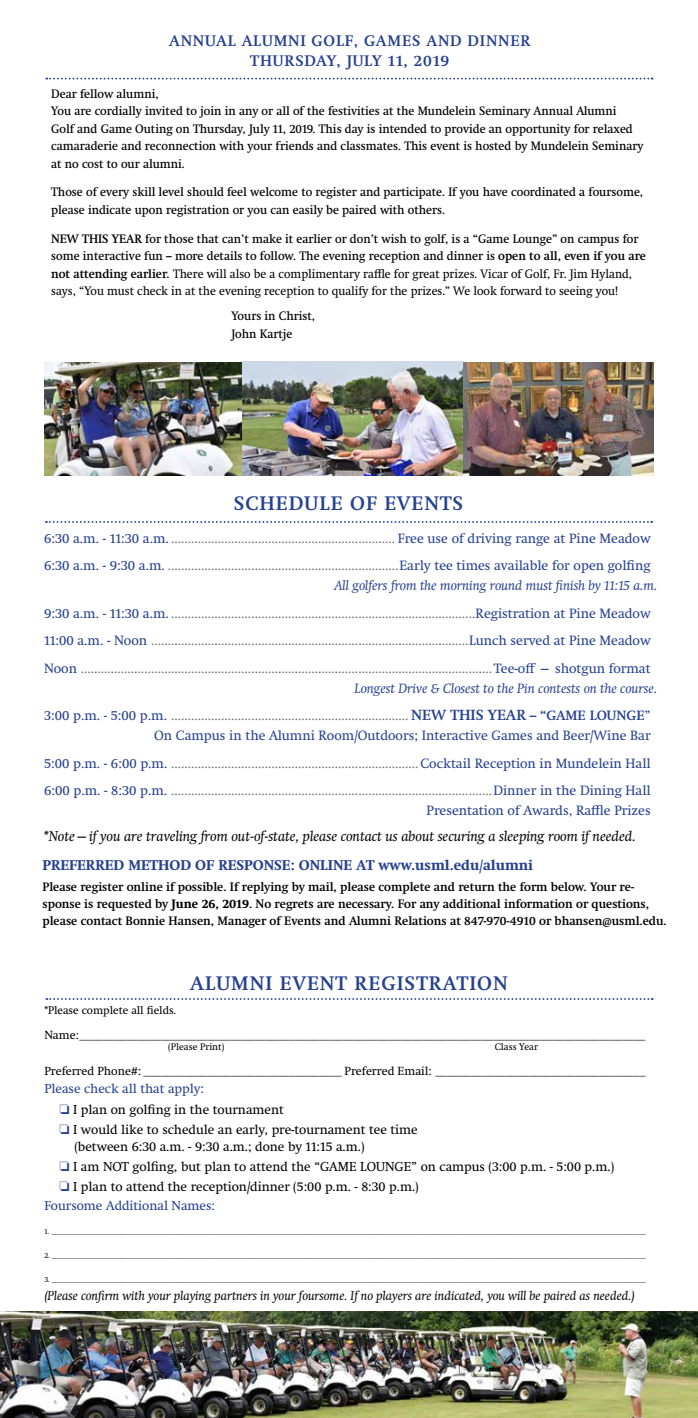
<style>
.page{position:relative;width:698px;height:1418px;background:#fff}
.page>*{position:absolute;margin:0;border:0;box-sizing:border-box;transform-origin:0 0}
.t1{font:600 20px "Swift Neue LT Pro";letter-spacing:.05em;color:#25408f}
.t2{font:600 15.62px/20.8px "Swift Neue LT Pro";letter-spacing:.05em;color:#25408f;text-align:center}
.t3{font:italic 14.5px "Swift Neue LT Pro";color:#000}
.t4{font:700 14.5px "Swift Neue LT Pro";color:#25408f}
.t5{font:13.75px/27.5px "Swift Neue LT Pro";color:#77787b}
.t6{font:13.75px "Swift Neue LT Pro";color:#25408f}
.t7{font:13.25px/16.2px "Swift Neue LT Pro";color:#000}
.t8{font:13.25px "Swift Neue LT Pro";color:#25408f}
.t9{font:italic 13px "Swift Neue LT Pro";color:#000}
.t10{font:12.5px/17.5px "Swift Neue LT Pro";color:#000;scale:.95 1}
.t11{font:12.5px/17.5px "Swift Neue LT Pro";color:#000;scale:.95 1}
.t12{font:600 12.5px/16.9px "Swift Neue LT Pro";color:#000;scale:.96 1}
.t13{font:12px "Swift Neue LT Pro";color:#000}
.t14{font:11.25px "Swift Neue LT Pro";color:#000}
.t15{font:9.75px "Swift Neue LT Pro";color:#000}
.t16{font:7.5px "Swift Neue LT Pro";color:#000}
.s1{font-weight:600}
.s2{font-style:inherit}
.s3{color:#25408f}
.s4{font-style:italic;color:#25408f}
.s5{font-weight:600;font-size:15px;color:#25408f}
.s6{font-weight:600;color:#25408f}
.s7{font-weight:700}
</style>
<div class="page">
<svg style="left:46px;top:78px;width:606px;height:1px"></svg>
<img style="left:45px;top:362px;width:197px;height:114px">
<img style="left:242px;top:362px;width:411px;height:114px">
<svg style="left:46px;top:521px;width:606px;height:2px"></svg>
<svg style="left:46px;top:998px;width:606px;height:2px"></svg>
<img style="left:0;top:1311px;width:698px;height:107px">
<p class="t2" style="left:169px;top:30px;width:363px">ANNUAL ALUMNI GOLF, GAMES AND DINNER<br>THURSDAY, JULY 11, 2019</p>
<p class="t10" style="left:51px;top:85px;width:624px">Dear fellow alumni,<br>You are cordially invited to join in any or all of the festivities at the Mundelein Seminary Annual Alumni<br>Golf and Game Outing on Thursday, July 11, 2019. This day is intended to provide an opportunity for relaxed camaraderie and reconnection with your friends and classmates. This event is hosted by Mundelein Seminary at no cost to our alumni.</p>
<p class="t10" style="left:51px;top:183px;width:624px">Those of every skill level should feel welcome to register and participate. If you have coordinated a foursome, please indicate upon registration or you can easily be paired with others.</p>
<p class="t11" style="left:51px;top:230px;width:627px"><span class="s1">NEW THIS YEAR</span> <span class="s2">for those that can’t make it earlier or don’t wish to golf, is a “Game Lounge” on campus for some interactive fun – more details to follow. The evening reception and dinner is</span> <span class="s1">open to all, even if you are not attending earlier.</span> There will also be a complimentary raffle for great prizes. Vicar of Golf, Fr. Jim Hyland, says, “You must check in at the evening reception to qualify for the prizes.” We look forward to seeing you!</p>
<p class="t10" style="left:231px;top:307px;width:90px">Yours in Christ,<br>John Kartje</p>
<h1 class="t1" style="left:234px;top:492px;width:231px">SCHEDULE OF EVENTS</h1>
<p class="t5" style="left:44px;top:524px;width:608px"><span class="s3">6:30 a.m. - 11:30 a.m.</span> ................................................................... <span class="s3">Free use of driving range at Pine Meadow<br>6:30 a.m. - 9:30 a.m.</span> .....................................................................<span class="s3">Early tee times available for open golfing</span></p>
<p class="t5" style="left:44px;top:571px;width:614px;text-indent:290px"><span class="s4">All golfers from the morning round must finish by 11:15 a.m.<br></span><span class="s3">9:30 a.m. - 11:30 a.m.</span> ...........................................................................................<span class="s3">Registration at Pine Meadow 11:00 a.m. - Noon</span> ...............................................................................................<span class="s3">Lunch served at Pine Meadow Noon</span> ...........................................................................................................................<span class="s3">Tee-off — shotgun format</span></p>
<p class="t5" style="left:44px;top:674px;width:614px;text-indent:310px"><span class="s4">Longest Drive &amp; Closest to the Pin contests on the course.<br></span><span class="s3">3:00 p.m. - 5:00 p.m.</span> ....................................................................... <span class="s5">NEW THIS YEAR</span> <span class="s6">– “GAME LOUNGE</span><span class="s3">”</span></p>
<p class="t5" style="left:44px;top:721px;width:608px;text-align:justify;text-indent:110px"><span class="s3">On Campus in the Alumni Room/Outdoors; Interactive Games and Beer/Wine Bar 5:00 p.m. - 6:00 p.m.</span> ..........................................................................<span class="s3">Cocktail Reception in Mundelein Hall 6:00 p.m. - 8:30 p.m.</span> ................................................................................................<span class="s3">Dinner in the Dining Hall</span></p>
<p class="t6" style="left:426px;top:802px;width:225px">Presentation of Awards, Raffle Prizes</p>
<p class="t3" style="left:44px;top:828px;width:593px">*Note—if you are traveling from out-of-state, please contact us about securing a sleeping room if needed.</p>
<p class="t4" style="left:42px;top:856px;width:492px">PREFERRED METHOD OF RESPONSE: ONLINE AT www.usml.edu/alumni</p>
<p class="t12" style="left:42px;top:878px;width:651px">Please register online if possible. If replying by mail, please complete and return the form below. Your re&shy;sponse is requested by <span class="s7">June 26, 2019</span>. No regrets are necessary. For any additional information or questions, please contact Bonnie Hansen, Manager of Events and Alumni Relations at 847-970-4910 or bhansen@usml.edu.</p>
<h1 class="t1" style="left:190px;top:971px;width:319px">ALUMNI EVENT REGISTRATION</h1>
<p class="t14" style="left:44px;top:1003px;width:133px">*Please complete all fields.</p>
<p class="t13" style="left:44px;top:1027px;width:602px">Name:_________________________________________________________________________________________________</p>
<p class="t15" style="left:168px;top:1041px;width:58px">(Please Print)</p>
<p class="t15" style="left:494px;top:1041px;width:45px">Class Year</p>
<p class="t13" style="left:44px;top:1064px;width:602px">Preferred Phone#: __________________________________ Preferred Email: ____________________________________</p>
<p class="t8" style="left:44px;top:1080px;width:161px">Please check all that apply:</p>
<p class="t7" style="left:59px;top:1101px;width:226px"><span class="s3">□</span> I plan on golfing in the tournament</p>
<p class="t7" style="left:74px;top:1121px;width:345px;text-indent:-15px"><span class="s3">□</span> I would like to schedule an early, pre-tournament tee time (between 6:30 a.m. - 9:30 a.m.; done by 11:15 a.m.)</p>
<p class="t7" style="left:59px;top:1158px;width:556px"><span class="s3">□</span> I am NOT golfing, but plan to attend the “GAME LOUNGE” on campus (3:00 p.m. - 5:00 p.m.)</p>
<p class="t7" style="left:44px;top:1176px;width:376px;line-height:19.5px;text-indent:15px"><span class="s3">□</span> I plan to attend the reception/dinner (5:00 p.m. - 8:30 p.m.)<br><span class="s3">Foursome Additional Names:</span></p>
<p class="t16" style="left:44px;top:1227px;width:603px">1. ___________________________________________________________________________________________________________________________________________________________________</p>
<p class="t16" style="left:44px;top:1250px;width:603px">2. ___________________________________________________________________________________________________________________________________________________________________</p>
<p class="t9" style="left:44px;top:1288px;width:591px">(Please confirm with your playing partners in your foursome. If no players are indicated, you will be paired as needed.)</p>
</div>
